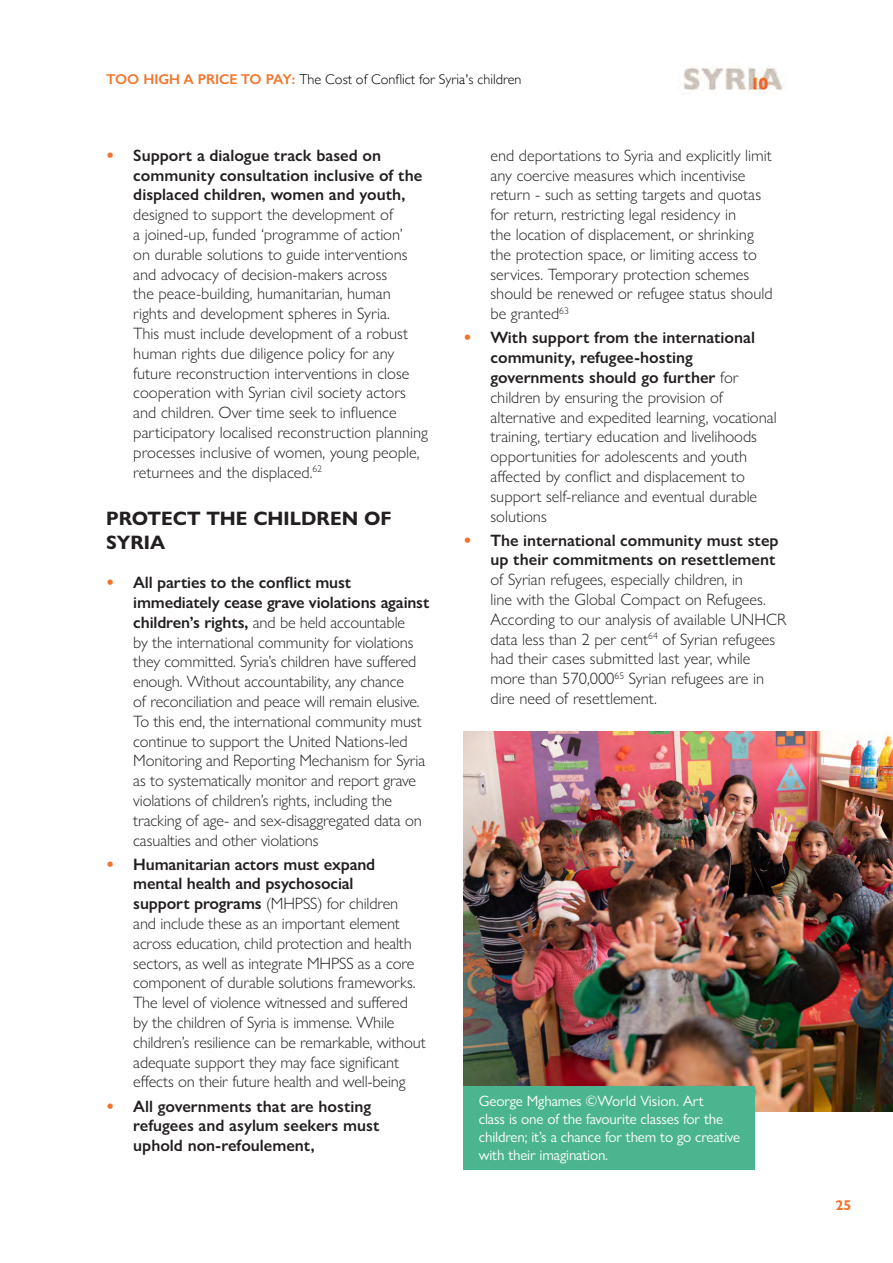
<style>
.page{position:relative;width:893px;height:1263px;background:#fff}
.page>*{position:absolute;margin:0;border:0;box-sizing:border-box;transform-origin:0 0}
.t1{font:700 19.5px/23.4px "Gill Sans Nova";color:#231f20}
.t2{font:300 16.5px/19.8px "Gill Sans Nova";color:#231f20}
.t3{font:600 16.5px/19.8px "Gill Sans Nova";color:#231f20}
.t4{font:15px/18px "Gill Sans Nova";letter-spacing:-.01em;color:#fff}
.t5{font:300 14.25px "Gill Sans";color:#000}
.t6{font:700 14.25px "Gill Sans Nova";color:#f3732c}
.s1{font-weight:600;color:#f3732c}
.s2{font-weight:800;color:#f3732c}
.s3{font-weight:600}
</style>
<div class="page">
<img style="left:683px;top:66px;width:100px;height:29px">
<img style="left:463px;top:731px;width:430px;height:380px">
<div style="left:463px;top:1086px;width:292px;height:83px;background:#4ab58f"></div>
<p class="t5" style="left:106px;top:68px;width:417px"><span class="s1">TOO HIGH A PRICE TO PAY:</span> The Cost of Conflict for Syria's children</p>
<p class="t2" style="left:133px;top:145px;width:296px;text-indent:-27px"><span class="s2">•</span> <span class="s3">Support a dialogue track based on community consultation inclusive of the displaced children, women and youth, </span>designed to support the development of<br>a joined-up, funded ‘programme of action’<br>on durable solutions to guide interventions and advocacy of decision-makers across<br>the peace-building, humanitarian, human rights and development spheres in Syria.<br>This must include development of a robust human rights due diligence policy for any future reconstruction interventions in close cooperation with Syrian civil society actors and children. Over time seek to influence participatory localised reconstruction planning processes inclusive of women, young people, returnees and the displaced.<sup>62</sup></p>
<p class="t1" style="left:106px;top:507px;width:287px">PROTECT THE CHILDREN OF<br>SYRIA</p>
<p class="t2" style="left:133px;top:572px;width:298px;text-indent:-27px"><span class="s2">•</span> <span class="s3">All parties to the conflict must immediately cease grave violations against children’s rights,</span> and be held accountable<br>by the international community for violations they committed. Syria’s children have suffered enough. Without accountability, any chance<br>of reconciliation and peace will remain elusive.<br>To this end, the international community must continue to support the United Nations-led Monitoring and Reporting Mechanism for Syria as to systematically monitor and report grave violations of children’s rights, including the tracking of age- and sex-disaggregated data on casualties and other violations</p>
<p class="t2" style="left:133px;top:854px;width:294px;text-indent:-27px"><span class="s2">•</span> <span class="s3">Humanitarian actors must expand mental health and psychosocial<br>support programs</span> (MHPSS) for children<br>and include these as an important element across education, child protection and health sectors, as well as integrate MHPSS as a core component of durable solutions frameworks.<br>The level of violence witnessed and suffered by the children of Syria is immense. While children’s resilience can be remarkable, without adequate support they may face significant effects on their future health and well-being</p>
<p class="t3" style="left:133px;top:1096px;width:248px;text-indent:-27px"><span class="s2">•</span> All governments that are hosting refugees and asylum seekers must uphold non-refoulement,</p>
<p class="t2" style="left:490px;top:145px;width:284px">end deportations to Syria and explicitly limit any coercive measures which incentivise return - such as setting targets and quotas for return, restricting legal residency in<br>the location of displacement, or shrinking the protection space, or limiting access to services. Temporary protection schemes should be renewed or refugee status should be granted<sup>63</sup></p>
<p class="t2" style="left:490px;top:328px;width:288px;text-indent:-27px"><span class="s2">•</span> <span class="s3">With support from the international community, refugee-hosting governments should go further</span> for children by ensuring the provision of alternative and expedited learning, vocational training, tertiary education and livelihoods opportunities for adolescents and youth affected by conflict and displacement to support self-reliance and eventual durable solutions</p>
<p class="t2" style="left:490px;top:530px;width:297px;text-indent:-27px"><span class="s2">•</span> <span class="s3">The international community must step up their commitments on resettlement </span>of Syrian refugees, especially children, in<br>line with the Global Compact on Refugees.<br>According to our analysis of available UNHCR data less than 2 per cent<sup>64</sup> of Syrian refugees had their cases submitted last year, while more than 570,000<sup>65</sup> Syrian refugees are in dire need of resettlement.</p>
<p class="t4" style="left:479px;top:1092px;width:263px">George Mghames ©World Vision. Art<br>class is one of the favourite classes for the children; it’s a chance for them to go creative with their imagination.</p>
<p class="t6" style="left:835px;top:1196px;width:18px">25</p>
</div>
